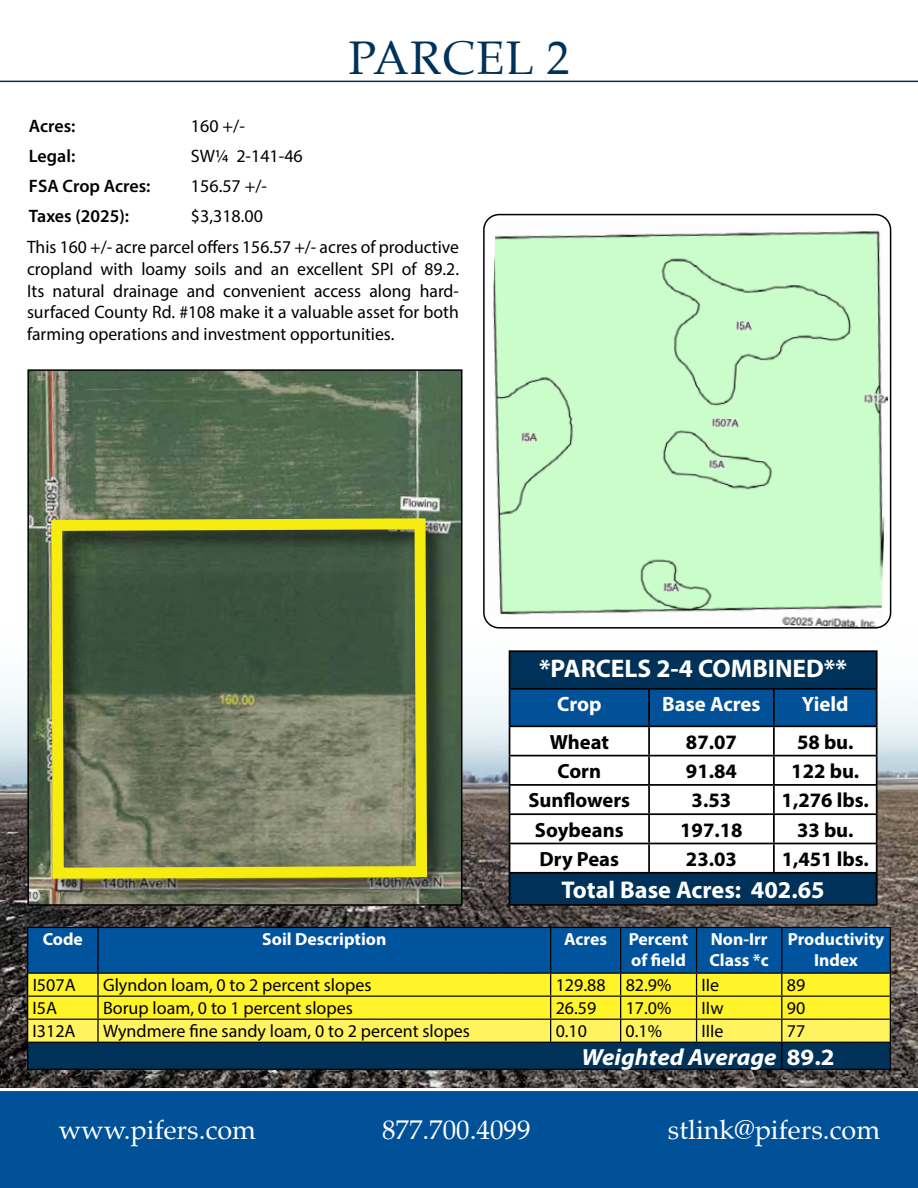
<style>
.page{position:relative;width:918px;height:1188px;background:#fff}
.page>*{position:absolute;margin:0;border:0;box-sizing:border-box;transform-origin:0 0}
.t1{font:47.25px "Palatino";letter-spacing:.03em;color:#003259}
.t2{font:27px "Palatino";color:#fff}
.t3{font:700 25.5px "Myriad Pro";color:#fff}
.t4{font:700 24.3px "Myriad Pro";color:#fff}
.t5{font:italic 700 23.4px "Myriad Pro";color:#fff;scale:1.06 1}
.t6{font:700 20.85px "Myriad Pro";color:#fff}
.t7{font:700 20.55px "Myriad Pro";color:#000}
.t8{font:18px/21.6px "Myriad Pro";color:#000;text-align:justify}
.t9{font:600 18px "Myriad Pro";color:#000}
.t10{font:700 17.55px/21px "Myriad Pro";color:#fff;text-align:right}
.s1{font-style:normal}
</style>
<div class="page">
<div style="left:0;top:1091px;width:918px;height:97px;background:#005198"></div>
<img style="left:0;top:406px;width:918px;height:682px">
<hr style="left:0;top:81px;width:918px;height:1px;background:#003259">
<img style="left:30px;top:372px;width:429px;height:531px">
<img style="left:39px;top:506px;width:419px;height:397px">
<svg style="left:46px;top:513px;width:387px;height:371px;background:#6c764a"></svg>
<div style="left:27px;top:369px;width:435px;height:537px;border:2px solid #000"></div>
<img style="left:484px;top:218px;width:407px;height:410px">
<div style="left:483px;top:214px;width:408px;height:415px;border:2px solid #000;border-radius:15px"></div>
<hr style="left:27px;top:1069px;width:71px;height:1px;background:#000">
<hr style="left:98px;top:1069px;width:453px;height:1px;background:#000">
<hr style="left:551px;top:1069px;width:70px;height:1px;background:#000">
<hr style="left:621px;top:1069px;width:76px;height:1px;background:#000">
<hr style="left:697px;top:1069px;width:85px;height:1px;background:#000">
<hr style="left:782px;top:1069px;width:109px;height:1px;background:#000">
<svg style="left:27px;top:927px;width:864px;height:142px;background:#74925c"></svg>
<div style="left:510px;top:651px;width:367px;height:38px;background:#003259"></div>
<div style="left:510px;top:873px;width:367px;height:32px;background:#003259"></div>
<hr style="left:509px;top:650px;width:140px;height:2px;background:#000">
<hr style="left:509px;top:652px;width:1px;height:36px;background:#000">
<hr style="left:649px;top:650px;width:125px;height:2px;background:#000">
<hr style="left:774px;top:650px;width:104px;height:2px;background:#000">
<hr style="left:876px;top:652px;width:2px;height:36px;background:#000">
<hr style="left:509px;top:688px;width:140px;height:2px;background:#000">
<hr style="left:649px;top:688px;width:125px;height:2px;background:#000">
<hr style="left:774px;top:688px;width:104px;height:2px;background:#000">
<hr style="left:876px;top:690px;width:2px;height:35px;background:#000">
<hr style="left:774px;top:725px;width:104px;height:2px;background:#000">
<hr style="left:876px;top:727px;width:2px;height:28px;background:#000">
<hr style="left:774px;top:755px;width:104px;height:1px;background:#000">
<hr style="left:876px;top:756px;width:2px;height:28px;background:#000">
<hr style="left:774px;top:784px;width:104px;height:2px;background:#000">
<hr style="left:876px;top:786px;width:2px;height:27px;background:#000">
<hr style="left:774px;top:813px;width:104px;height:2px;background:#000">
<hr style="left:876px;top:815px;width:2px;height:28px;background:#000">
<svg style="left:509px;top:689px;width:368px;height:183px"></svg>
<hr style="left:649px;top:843px;width:125px;height:1px;background:#000">
<hr style="left:648px;top:844px;width:2px;height:28px;background:#000">
<hr style="left:774px;top:843px;width:104px;height:1px;background:#000">
<hr style="left:773px;top:844px;width:2px;height:28px;background:#000">
<hr style="left:876px;top:844px;width:2px;height:28px;background:#000">
<hr style="left:509px;top:872px;width:140px;height:2px;background:#000">
<hr style="left:509px;top:874px;width:1px;height:30px;background:#000">
<hr style="left:649px;top:872px;width:125px;height:2px;background:#000">
<hr style="left:774px;top:872px;width:104px;height:2px;background:#000">
<hr style="left:876px;top:874px;width:2px;height:30px;background:#000">
<hr style="left:509px;top:904px;width:140px;height:2px;background:#000">
<hr style="left:649px;top:904px;width:125px;height:2px;background:#000">
<hr style="left:774px;top:904px;width:104px;height:2px;background:#000">
<p class="t9" style="left:29px;top:114px;width:48px">Acres:</p>
<p class="t8" style="left:191px;top:115px;width:55px">160 +/-</p>
<p class="t9" style="left:29px;top:144px;width:48px">Legal:</p>
<p class="t8" style="left:191px;top:145px;width:113px">SW¼ 2-141-46</p>
<p class="t9" style="left:29px;top:174px;width:123px">FSA Crop Acres:</p>
<p class="t8" style="left:191px;top:175px;width:78px">156.57 +/-</p>
<p class="t9" style="left:29px;top:204px;width:102px">Taxes (2025):</p>
<p class="t8" style="left:191px;top:205px;width:74px">$3,318.00</p>
<h1 class="t1" style="left:348px;top:18px;width:223px">PARCEL 2</h1>
<p class="t8" style="left:27px;top:236px;width:434px">This 160 +/- acre parcel offers 156.57 +/- acres of productive cropland with loamy soils and an excellent SPI of 89.2.<br>Its natural drainage and convenient access along hard&shy;surfaced County Rd. #108 make it a valuable asset for both farming operations and investment opportunities.</p>
<h3 class="t3" style="left:539px;top:652px;width:310px">*PARCELS 2-4 COMBINED**</h3>
<p class="t6" style="left:557px;top:691px;width:46px">Crop</p>
<p class="t6" style="left:662px;top:691px;width:100px">Base Acres</p>
<p class="t6" style="left:802px;top:691px;width:48px">Yield</p>
<p class="t7" style="left:550px;top:728px;width:61px">Wheat</p>
<p class="t7" style="left:686px;top:728px;width:53px">87.07</p>
<p class="t7" style="left:797px;top:728px;width:58px">58 bu.</p>
<p class="t7" style="left:558px;top:758px;width:45px">Corn</p>
<p class="t7" style="left:686px;top:758px;width:53px">91.84</p>
<p class="t7" style="left:791px;top:758px;width:69px">122 bu.</p>
<p class="t7" style="left:528px;top:787px;width:103px">Sunflowers</p>
<p class="t7" style="left:692px;top:787px;width:41px">3.53</p>
<p class="t7" style="left:782px;top:787px;width:89px">1,276 lbs.</p>
<p class="t7" style="left:535px;top:816px;width:90px">Soybeans</p>
<p class="t7" style="left:680px;top:816px;width:64px">197.18</p>
<p class="t7" style="left:797px;top:816px;width:58px">33 bu.</p>
<p class="t7" style="left:540px;top:846px;width:81px">Dry Peas</p>
<p class="t7" style="left:686px;top:846px;width:53px">23.03</p>
<p class="t7" style="left:782px;top:846px;width:89px">1,451 lbs.</p>
<h3 class="t4" style="left:562px;top:874px;width:265px">Total Base Acres: 402.65</h3>
<p class="t10" style="left:43px;top:928px;width:42px">Code</p>
<p class="t10" style="left:262px;top:928px;width:126px">Soil Description</p>
<p class="t10" style="left:564px;top:928px;width:126px">Acres Percent of field</p>
<p class="t10" style="left:709px;top:928px;width:61px;text-align:left">Non-Irr<br>Class *c</p>
<p class="t10" style="left:788px;top:928px;width:98px;text-align:center">Productivity<br>Index</p>
<p class="t8" style="left:33px;top:974px;width:45px">I507A</p>
<p class="t8" style="left:103px;top:974px;width:270px">Glyndon loam, 0 to 2 percent slopes</p>
<p class="t8" style="left:556px;top:974px;width:117px">129.88 82.9%</p>
<p class="t8" style="left:702px;top:974px;width:19px">IIe</p>
<p class="t8" style="left:787px;top:974px;width:20px">89</p>
<p class="t8" style="left:33px;top:997px;width:26px">I5A</p>
<p class="t8" style="left:103px;top:997px;width:251px">Borup loam, 0 to 1 percent slopes</p>
<p class="t8" style="left:556px;top:997px;width:42px">26.59</p>
<p class="t8" style="left:626px;top:997px;width:47px">17.0%</p>
<p class="t8" style="left:702px;top:997px;width:24px">IIw</p>
<p class="t8" style="left:787px;top:997px;width:20px">90</p>
<p class="t8" style="left:33px;top:1020px;width:45px">I312A</p>
<p class="t8" style="left:103px;top:1020px;width:369px">Wyndmere fine sandy loam, 0 to 2 percent slopes</p>
<p class="t8" style="left:556px;top:1020px;width:33px">0.10</p>
<p class="t8" style="left:626px;top:1020px;width:38px">0.1%</p>
<p class="t8" style="left:702px;top:1020px;width:23px">IIIe</p>
<p class="t8" style="left:787px;top:1020px;width:20px">77</p>
<p class="t5" style="left:582px;top:1041px;width:240px">Weighted Average <span class="s1">89.2</span></p>
<h2 class="t2" style="left:59px;top:1107px;width:199px">www.pifers.com</h2>
<h2 class="t2" style="left:382px;top:1107px;width:150px">877.700.4099</h2>
<h2 class="t2" style="left:668px;top:1107px;width:214px">stlink@pifers.com</h2>
</div>
